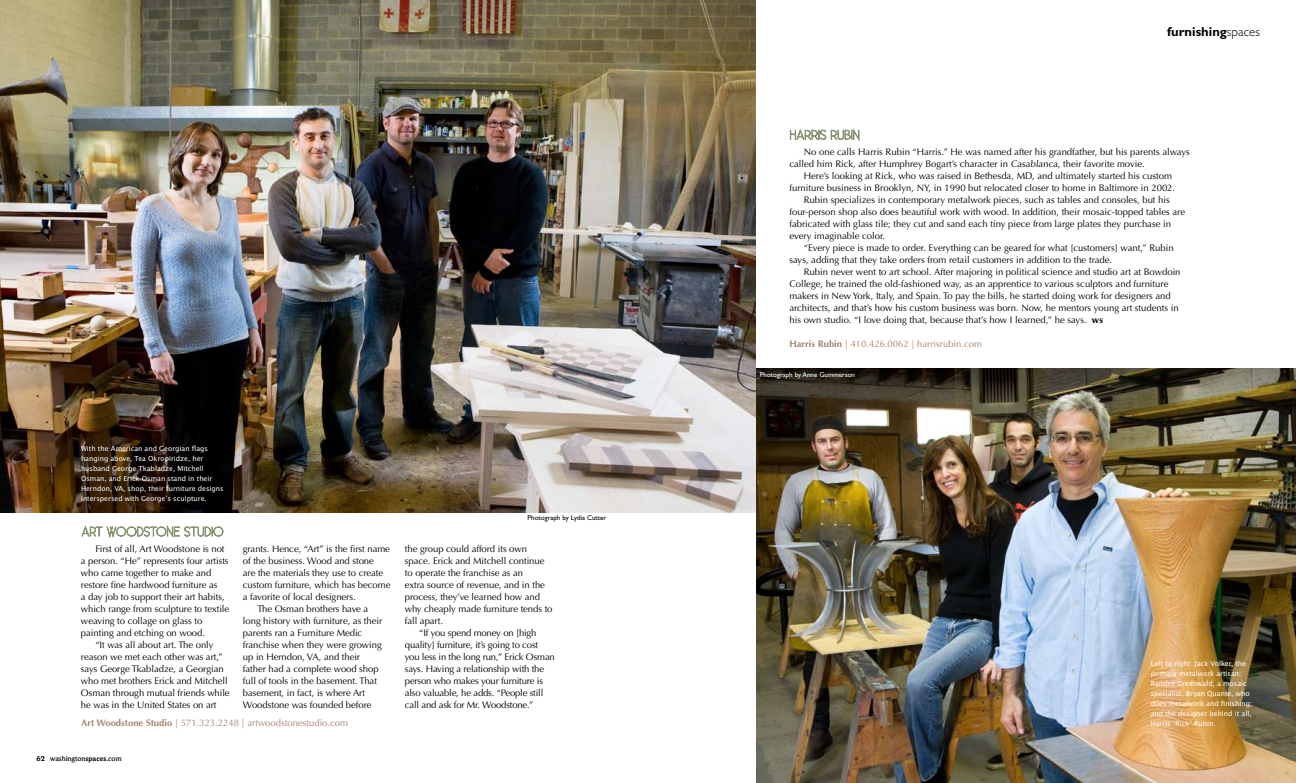
<style>
.page{position:relative;width:1296px;height:783px;background:#fff}
.page>*{position:absolute;margin:0;border:0;box-sizing:border-box;transform-origin:0 0}
.t1{font:700 13px "Gill Sans";color:#000}
.t2{font:9.5px "Optima LT";letter-spacing:-.005em;color:#000}
.t3{font:9.5px "Optima LT";color:#a4846f}
.t4{font:7.5px/10px "Lucida Sans EF";color:#fff}
.t5{font:500 7.5px "Beaufort";color:#000}
.t6{font:7px "Gill Sans";color:#fff}
.t7{font:7px "Gill Sans";color:#000}
.s1{font-weight:700}
.s2{font-weight:300}
</style>
<div class="page">
<img style="left:756px;top:368px;width:540px;height:415px">
<img style="left:0;top:0;width:756px;height:513px">
<svg style="left:790px;top:128px;width:70px;height:14px"></svg>
<svg style="left:81px;top:525px;width:143px;height:13px"></svg>
<p class="t4" style="left:81px;top:444px;width:144px">With the American and Georgian flags hanging above, Tea Okropiridze, her husband George Tkabladze, Mitchell Osman, and Erick Osman stand in their Herndon, VA, shop, their furniture designs interspersed with George’s sculpture.</p>
<p class="t2" style="left:95px;top:543px;width:131px">First of all, Art Woodstone is not</p>
<p class="t2" style="left:81px;top:555px;width:149px">a person. “He” represents four artists</p>
<p class="t2" style="left:81px;top:567px;width:132px">who came together to make and</p>
<p class="t2" style="left:81px;top:579px;width:138px">restore fine hardwood furniture as</p>
<p class="t2" style="left:81px;top:591px;width:145px">a day job to support their art habits,</p>
<p class="t2" style="left:81px;top:603px;width:150px">which range from sculpture to textile</p>
<p class="t2" style="left:81px;top:615px;width:123px">weaving to collage on glass to</p>
<p class="t2" style="left:81px;top:627px;width:126px">painting and etching on wood.</p>
<p class="t2" style="left:95px;top:639px;width:120px">“It was all about art. The only</p>
<p class="t2" style="left:81px;top:651px;width:143px">reason we met each other was art,”</p>
<p class="t2" style="left:81px;top:663px;width:144px">says George Tkabladze, a Georgian</p>
<p class="t2" style="left:81px;top:675px;width:148px">who met brothers Erick and Mitchell</p>
<p class="t2" style="left:81px;top:687px;width:150px">Osman through mutual friends while</p>
<p class="t2" style="left:81px;top:699px;width:137px">he was in the United States on art</p>
<p class="t2" style="left:243px;top:543px;width:149px">grants. Hence, “Art” is the first name</p>
<p class="t2" style="left:243px;top:555px;width:132px">of the business. Wood and stone</p>
<p class="t2" style="left:243px;top:567px;width:142px">are the materials they use to create</p>
<p class="t2" style="left:243px;top:579px;width:149px">custom furniture, which has become</p>
<p class="t2" style="left:243px;top:591px;width:114px">a favorite of local designers.</p>
<p class="t2" style="left:257px;top:603px;width:113px">The Osman brothers have a</p>
<p class="t2" style="left:243px;top:615px;width:141px">long history with furniture, as their</p>
<p class="t2" style="left:243px;top:627px;width:121px">parents ran a Furniture Medic</p>
<p class="t2" style="left:243px;top:639px;width:140px">franchise when they were growing</p>
<p class="t2" style="left:243px;top:651px;width:119px">up in Herndon, VA, and their</p>
<p class="t2" style="left:243px;top:663px;width:137px">father had a complete wood shop</p>
<p class="t2" style="left:243px;top:675px;width:136px">full of tools in the basement. That</p>
<p class="t2" style="left:243px;top:687px;width:124px">basement, in fact, is where Art</p>
<p class="t2" style="left:243px;top:699px;width:130px">Woodstone was founded before</p>
<p class="t3" style="left:81px;top:717px;width:268px"><span class="s1">Art Woodstone Studio</span> | 571.323.2248 | artwoodstonestudio.com</p>
<p class="t5" style="left:37px;top:755px;width:86px"><span class="s1">62</span> washington<span class="s1">spaces</span>.com</p>
<p class="t7" style="left:528px;top:514px;width:80px">Photograph by Lydia Cutter</p>
<p class="t2" style="left:405px;top:543px;width:124px">the group could afford its own</p>
<p class="t2" style="left:405px;top:555px;width:141px">space. Erick and Mitchell continue</p>
<p class="t2" style="left:405px;top:567px;width:120px">to operate the franchise as an</p>
<p class="t2" style="left:405px;top:579px;width:142px">extra source of revenue, and in the</p>
<p class="t2" style="left:405px;top:591px;width:137px">process, they’ve learned how and</p>
<p class="t2" style="left:405px;top:603px;width:149px">why cheaply made furniture tends to</p>
<p class="t2" style="left:405px;top:615px;width:40px">fall apart.</p>
<p class="t2" style="left:419px;top:627px;width:119px">“If you spend money on [high</p>
<p class="t2" style="left:405px;top:639px;width:135px">quality] furniture, it’s going to cost</p>
<p class="t2" style="left:405px;top:651px;width:151px">you less in the long run,” Erick Osman</p>
<p class="t2" style="left:405px;top:663px;width:141px">says. Having a relationship with the</p>
<p class="t2" style="left:405px;top:675px;width:140px">person who makes your furniture is</p>
<p class="t2" style="left:405px;top:687px;width:140px">also valuable, he adds. “People still</p>
<p class="t2" style="left:405px;top:699px;width:130px">call and ask for Mr. Woodstone.”</p>
<h1 class="t1" style="left:1167px;top:24px;width:94px">furnishing<span class="s2">spaces</span></h1>
<p class="t2" style="left:804px;top:147px;width:388px">No one calls Harris Rubin “Harris.” He was named after his grandfather, but his parents always</p>
<p class="t2" style="left:789px;top:159px;width:357px">called him Rick, after Humphrey Bogart’s character in Casablanca, their favorite movie.</p>
<p class="t2" style="left:804px;top:171px;width:370px">Here’s looking at Rick, who was raised in Bethesda, MD, and ultimately started his custom</p>
<p class="t2" style="left:789px;top:183px;width:387px">furniture business in Brooklyn, NY, in 1990 but relocated closer to home in Baltimore in 2002.</p>
<p class="t2" style="left:804px;top:195px;width:368px">Rubin specializes in contemporary metalwork pieces, such as tables and consoles, but his</p>
<p class="t2" style="left:789px;top:207px;width:397px">four-person shop also does beautiful work with wood. In addition, their mosaic-topped tables are</p>
<p class="t2" style="left:789px;top:219px;width:383px">fabricated with glass tile; they cut and sand each tiny piece from large plates they purchase in</p>
<p class="t2" style="left:789px;top:231px;width:97px">every imaginable color.</p>
<p class="t2" style="left:804px;top:243px;width:371px">“Every piece is made to order. Everything can be geared for what [customers] want,” Rubin</p>
<p class="t2" style="left:789px;top:255px;width:324px">says, adding that they take orders from retail customers in addition to the trade.</p>
<p class="t2" style="left:804px;top:267px;width:378px">Rubin never went to art school. After majoring in political science and studio art at Bowdoin</p>
<p class="t2" style="left:789px;top:279px;width:381px">College, he trained the old-fashioned way, as an apprentice to various sculptors and furniture</p>
<p class="t2" style="left:789px;top:291px;width:383px">makers in New York, Italy, and Spain. To pay the bills, he started doing work for designers and</p>
<p class="t2" style="left:789px;top:303px;width:391px">architects, and that’s how his custom business was born. Now, he mentors young art students in</p>
<p class="t2" style="left:789px;top:315px;width:315px">his own studio. “I love doing that, because that’s how I learned,” he says. <span class="s1">ws</span></p>
<p class="t3" style="left:789px;top:339px;width:194px"><span class="s1">Harris Rubin</span> | 410.426.0062 | harrisrubin.com</p>
<p class="t6" style="left:760px;top:371px;width:97px">Photograph by Anne Gummerson</p>
<p class="t4" style="left:1151px;top:658px;width:103px">Left to right: Jack Volker, the primary metalwork artisan;<br>Randee Greenwald, a mosaic specialist; Bryan Quante, who does metalwork and finishing; and the designer behind it all,<br>Harris “Rick” Rubin.</p>
</div>
